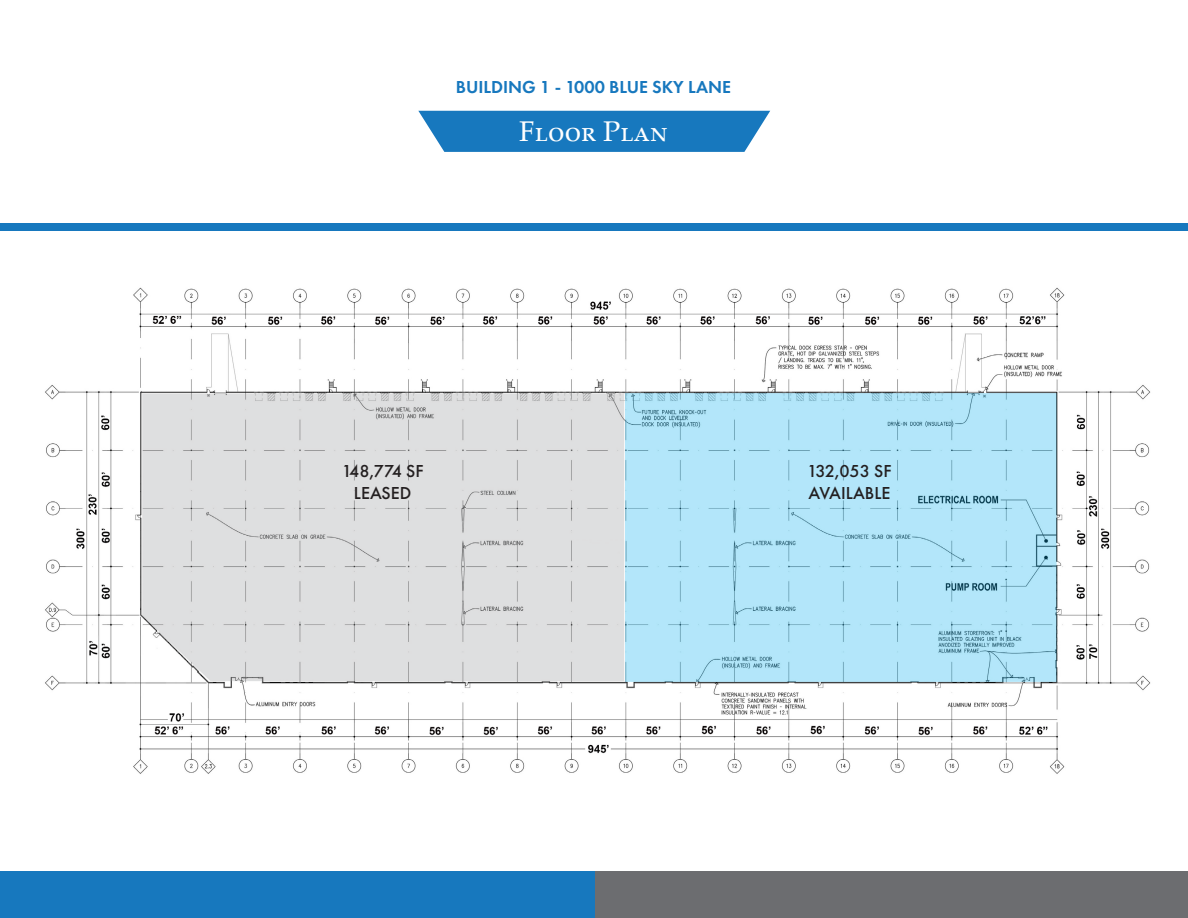
<style>
.page{position:relative;width:1188px;height:918px;background:#fff}
.page>*{position:absolute;margin:0;border:0;box-sizing:border-box;transform-origin:0 0}
.t1{font:28.5px "Palatino Linotype";color:#fff}
.t2{font:500 18px "Futura PT";color:#231f20}
.t3{font:600 18px "Futura PT";color:#1778be}
</style>
<div class="page">
<img style="left:45px;top:287px;width:1106px;height:487px">
<div style="left:582px;top:872px;width:606px;height:46px;background:#6c6d70"></div>
<div style="left:0;top:872px;width:595px;height:46px;background:#1778be"></div>
<div style="left:0;top:224px;width:1188px;height:7px;background:#1778be"></div>
<svg style="left:624px;top:393px;width:433px;height:289px;fill:#b3e6fa"></svg>
<svg style="left:418px;top:111px;width:352px;height:41px"></svg>
<div style="left:142px;top:394px;width:482px;height:287px;background:#dedfe0"></div>
<p class="t3" style="left:456px;top:75px;width:277px">BUILDING 1 - 1000 BLUE SKY LANE</p>
<p class="t1" style="left:519px;top:111px;width:150px">Floor Plan</p>
<p class="t2" style="left:342px;top:460px;width:83px">148,774 SF</p>
<p class="t2" style="left:354px;top:482px;width:59px">LEASED</p>
<p class="t2" style="left:807px;top:460px;width:86px">132,053 SF</p>
<p class="t2" style="left:808px;top:482px;width:84px">AVAILABLE</p>
</div>
